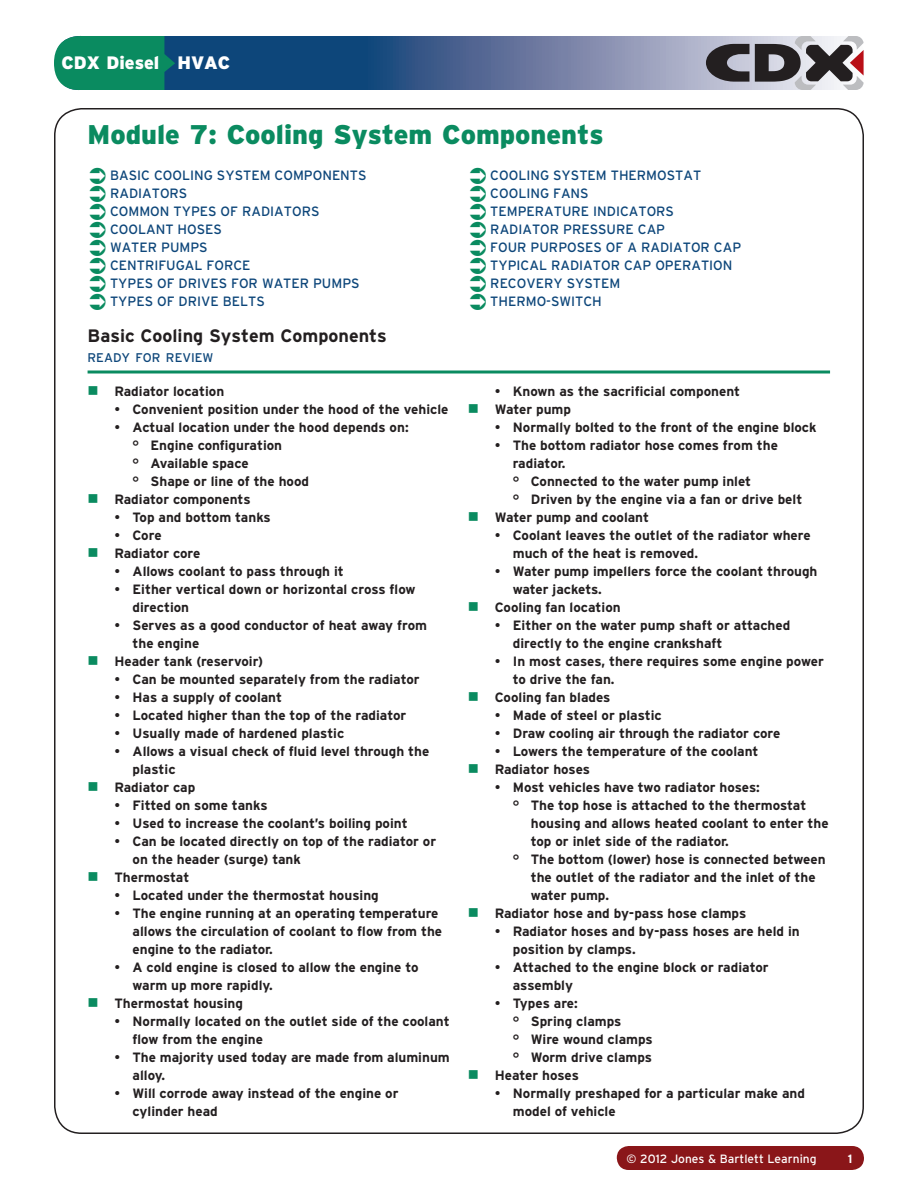
<style>
.page{position:relative;width:918px;height:1188px;background:#fff}
.page>*{position:absolute;margin:0;border:0;box-sizing:border-box;transform-origin:0 0}
.t1{font:900 27px "Interstate";color:#0a8b60}
.t2{font:700 18px "Interstate";color:#231f20}
.t3{font:900 18px "Interstate";color:#fff}
.t4{font:700 13.5px/18px "Interstate";color:#231f20}
.t5{font:13.5px/18px "Interstate";color:#0d467a}
.t6{font:12.6px "Interstate";color:#0d467a}
.t7{font:12px "Interstate";color:#fff}
.t8{font:700 12px "Interstate";color:#fff}
.s1{font-weight:400}
</style>
<div class="page">
<div style="left:617px;top:1146px;width:247px;height:24px;background:#8a1619;border-radius:12px"></div>
<svg style="left:56px;top:36px;width:810px;height:54px;background:#4c6b95"></svg>
<svg style="left:54px;top:35px;width:121px;height:55px;background:#178c6a"></svg>
<svg style="left:706px;top:44px;width:43px;height:38px;background:#5a585f"></svg>
<svg style="left:755px;top:36px;width:109px;height:54px;background:#8d878b"></svg>
<svg style="left:88px;top:370px;width:742px;height:4px;background:#47a787"></svg>
<h2 class="t3" style="left:62px;top:53px;width:170px">CDX Diesel HVAC</h2>
<h1 class="t1" style="left:88px;top:119px;width:517px">Module 7: Cooling System Components</h1>
<p class="t5" style="left:110px;top:166px;width:258px">BASIC COOLING SYSTEM COMPONENTS<br>RADIATORS<br>COMMON TYPES OF RADIATORS<br>COOLANT HOSES<br>WATER PUMPS<br>CENTRIFUGAL FORCE<br>TYPES OF DR IVES FOR WATER PUMPS<br>TYPES OF DR IVE BELTS</p>
<p class="t5" style="left:490px;top:166px;width:252px">COOLING SYSTEM TH ERMOSTAT<br>COOLING FANS<br>TEMPERATURE I NDICATORS<br>RADIATOR PRESSURE CAP<br>FOUR PURPOSES OF A RADIATOR CAP<br>TYPICAL RADIATOR CAP OPERATION<br>RECOVERY SYSTEM<br>TH ERMO-SWITCH</p>
<h2 class="t2" style="left:88px;top:325px;width:301px">Basic Cooling System Components</h2>
<p class="t6" style="left:88px;top:349px;width:127px">READY FOR REVIEW</p>
<p class="t4" style="left:115px;top:382px;width:111px">Radiator location</p>
<p class="t4" style="left:115px;top:400px;width:335px"><span class="s1">•</span> Convenient position under the hood of the vehicle</p>
<p class="t4" style="left:115px;top:418px;width:296px"><span class="s1">•</span> Actual location under the hood depends on:</p>
<p class="t4" style="left:133px;top:436px;width:151px"><span class="s1">°</span> Engine configuration</p>
<p class="t4" style="left:133px;top:454px;width:118px"><span class="s1">°</span> Available space</p>
<p class="t4" style="left:133px;top:472px;width:178px"><span class="s1">°</span> Shape or line of the hood</p>
<p class="t4" style="left:115px;top:490px;width:138px">Radiator components</p>
<p class="t4" style="left:115px;top:508px;width:158px"><span class="s1">•</span> Top and bottom tanks</p>
<p class="t4" style="left:115px;top:526px;width:87px"><span class="s1">•</span> Core<br>Radiator core</p>
<p class="t4" style="left:115px;top:562px;width:231px"><span class="s1">•</span> Allows coolant to pass through it</p>
<p class="t4" style="left:133px;top:580px;width:285px;text-indent:-18px"><span class="s1">•</span> Either vertical down or horizontal cross flow direction</p>
<p class="t4" style="left:115px;top:616px;width:314px"><span class="s1">•</span> Serves as a good conductor of heat away from</p>
<p class="t4" style="left:133px;top:634px;width:68px">the engine</p>
<p class="t4" style="left:115px;top:652px;width:150px">Header tank (reservoir)</p>
<p class="t4" style="left:115px;top:670px;width:307px"><span class="s1">•</span> Can be mounted separately from the radiator</p>
<p class="t4" style="left:115px;top:688px;width:169px"><span class="s1">•</span> Has a supply of coolant</p>
<p class="t4" style="left:115px;top:706px;width:293px"><span class="s1">•</span> Located higher than the top of the radiator</p>
<p class="t4" style="left:115px;top:724px;width:231px"><span class="s1">•</span> Usually made of hardened plastic</p>
<p class="t4" style="left:115px;top:742px;width:316px"><span class="s1">•</span> Allows a visual check of fluid level through the</p>
<p class="t4" style="left:133px;top:760px;width:45px">plastic</p>
<p class="t4" style="left:115px;top:778px;width:82px">Radiator cap</p>
<p class="t4" style="left:115px;top:796px;width:155px"><span class="s1">•</span> Fitted on some tanks</p>
<p class="t4" style="left:115px;top:814px;width:295px"><span class="s1">•</span> Used to increase the coolant’s boiling point</p>
<p class="t4" style="left:115px;top:832px;width:323px"><span class="s1">•</span> Can be located directly on top of the radiator or</p>
<p class="t4" style="left:133px;top:850px;width:170px">on the header (surge) tank</p>
<p class="t4" style="left:115px;top:868px;width:76px">Thermostat</p>
<p class="t4" style="left:115px;top:886px;width:266px"><span class="s1">•</span> Located under the thermostat housing</p>
<p class="t4" style="left:133px;top:904px;width:311px;text-indent:-18px"><span class="s1">•</span> The engine running at an operating temperature allows the circulation of coolant to flow from the engine to the radiator.</p>
<p class="t4" style="left:115px;top:958px;width:305px"><span class="s1">•</span> A cold engine is closed to allow the engine to</p>
<p class="t4" style="left:133px;top:976px;width:142px">warm up more rapidly.</p>
<p class="t4" style="left:115px;top:994px;width:130px">Thermostat housing</p>
<p class="t4" style="left:133px;top:1012px;width:319px;text-indent:-18px"><span class="s1">•</span> Normally located on the outlet side of the coolant flow from the engine</p>
<p class="t4" style="left:133px;top:1048px;width:319px;text-indent:-18px"><span class="s1">•</span> The majority used today are made from aluminum alloy.</p>
<p class="t4" style="left:133px;top:1084px;width:268px;text-indent:-18px"><span class="s1">•</span> Will corrode away instead of the engine or cylinder head</p>
<p class="t4" style="left:495px;top:382px;width:247px"><span class="s1">•</span> Known as the sacrificial component<br>Water pump</p>
<p class="t4" style="left:495px;top:418px;width:323px"><span class="s1">•</span> Normally bolted to the front of the engine block</p>
<p class="t4" style="left:495px;top:436px;width:285px"><span class="s1">•</span> The bottom radiator hose comes from the</p>
<p class="t4" style="left:513px;top:454px;width:54px">radiator.</p>
<p class="t4" style="left:513px;top:472px;width:240px"><span class="s1">°</span> Connected to the water pump inlet</p>
<p class="t4" style="left:513px;top:490px;width:291px"><span class="s1">°</span> Driven by the engine via a fan or drive belt</p>
<p class="t4" style="left:495px;top:508px;width:156px">Water pump and coolant</p>
<p class="t4" style="left:513px;top:526px;width:299px;text-indent:-18px"><span class="s1">•</span> Coolant leaves the outlet of the radiator where much of the heat is removed.</p>
<p class="t4" style="left:495px;top:562px;width:324px"><span class="s1">•</span> Water pump impellers force the coolant through</p>
<p class="t4" style="left:513px;top:580px;width:91px">water jackets.</p>
<p class="t4" style="left:495px;top:598px;width:127px">Cooling fan location</p>
<p class="t4" style="left:513px;top:616px;width:279px;text-indent:-18px"><span class="s1">•</span> Either on the water pump shaft or attached directly to the engine crankshaft</p>
<p class="t4" style="left:495px;top:652px;width:330px"><span class="s1">•</span> In most cases, there requires some engine power</p>
<p class="t4" style="left:513px;top:670px;width:103px">to drive the fan.</p>
<p class="t4" style="left:495px;top:688px;width:117px">Cooling fan blades</p>
<p class="t4" style="left:495px;top:706px;width:169px"><span class="s1">•</span> Made of steel or plastic</p>
<p class="t4" style="left:495px;top:724px;width:287px"><span class="s1">•</span> Draw cooling air through the radiator core</p>
<p class="t4" style="left:495px;top:742px;width:265px"><span class="s1">•</span> Lowers the temperature of the coolant<br>Radiator hoses</p>
<p class="t4" style="left:495px;top:778px;width:267px"><span class="s1">•</span> Most vehicles have two radiator hoses:</p>
<p class="t4" style="left:513px;top:796px;width:295px"><span class="s1">°</span> The top hose is attached to the thermostat</p>
<p class="t4" style="left:531px;top:814px;width:299px">housing and allows heated coolant to enter the</p>
<p class="t4" style="left:531px;top:832px;width:200px">top or inlet side of the radiator.</p>
<p class="t4" style="left:513px;top:850px;width:314px"><span class="s1">°</span> The bottom (lower) hose is connected between</p>
<p class="t4" style="left:531px;top:868px;width:286px">the outlet of the radiator and the inlet of the</p>
<p class="t4" style="left:531px;top:886px;width:80px">water pump.</p>
<p class="t4" style="left:495px;top:904px;width:253px">Radiator hose and by-pass hose clamps</p>
<p class="t4" style="left:513px;top:922px;width:288px;text-indent:-18px"><span class="s1">•</span> Radiator hoses and by-pass hoses are held in position by clamps.</p>
<p class="t4" style="left:513px;top:958px;width:257px;text-indent:-18px"><span class="s1">•</span> Attached to the engine block or radiator assembly</p>
<p class="t4" style="left:495px;top:994px;width:85px"><span class="s1">•</span> Types are:</p>
<p class="t4" style="left:513px;top:1012px;width:110px"><span class="s1">°</span> Spring clamps</p>
<p class="t4" style="left:513px;top:1030px;width:142px"><span class="s1">°</span> Wire wound clamps</p>
<p class="t4" style="left:513px;top:1048px;width:141px"><span class="s1">°</span> Worm drive clamps</p>
<p class="t4" style="left:495px;top:1066px;width:86px">Heater hoses</p>
<p class="t4" style="left:513px;top:1084px;width:294px;text-indent:-18px"><span class="s1">•</span> Normally preshaped for a particular make and model of vehicle</p>
<p class="t7" style="left:627px;top:1151px;width:191px">© 2012 JONES &amp; BARTLETT LEARNING</p>
<p class="t8" style="left:848px;top:1151px;width:6px">1</p>
</div>
